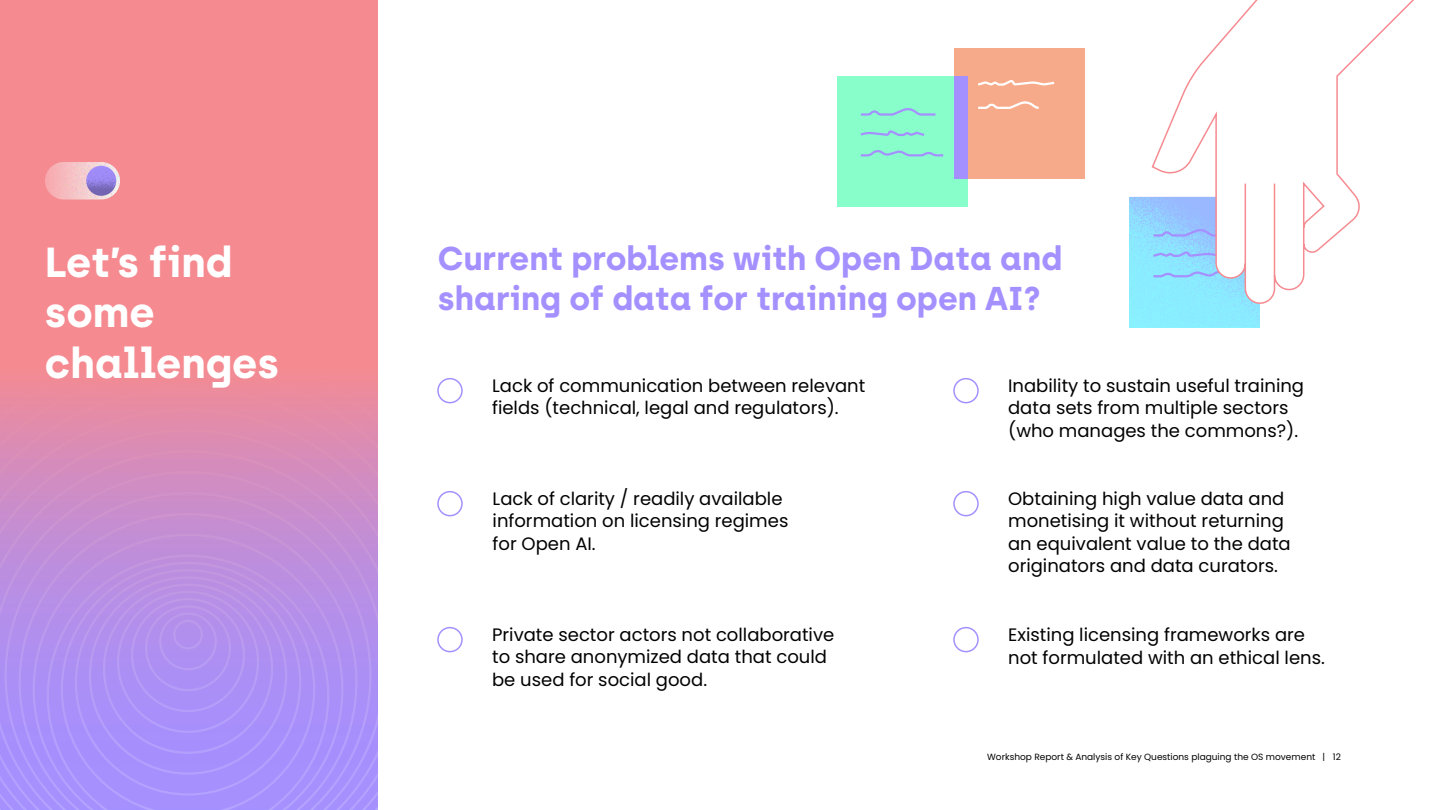
<style>
.page{position:relative;width:1440px;height:810px;background:#fff}
.page>*{position:absolute;margin:0;border:0;box-sizing:border-box;transform-origin:0 0}
.t1{font:700 42px/50.4px "Archia";color:#fff}
.t2{font:700 33px/39.6px "Archia";color:#a590ff}
.t3{font:18px/22.5px "Poppins";color:#020202}
.t4{font:9px "Poppins";color:#020202}
</style>
<div class="page">
<div style="left:837px;top:76px;width:130px;height:130px;background:#88ffcb"></div>
<svg style="left:0;top:0;width:377px;height:810px;background:#d78dba"></svg>
<svg style="left:1129px;top:197px;width:131px;height:130px;background:#8ae8ff"></svg>
<svg style="left:1151px;top:0;width:263px;height:305px"></svg>
<hr style="left:1274px;top:184px;width:1px;height:91px;background:#f58b91">
<hr style="left:1245px;top:184px;width:1px;height:79px;background:#f58b91">
<svg style="left:1303px;top:228px;width:1px;height:16px"></svg>
<div style="left:954px;top:48px;width:131px;height:130px;background:#f7aa8a"></div>
<div style="left:954px;top:76px;width:13px;height:102px;background:#a590ff"></div>
<div style="left:437px;top:378px;width:26px;height:25px;border:2px solid #a590ff;border-radius:50%"></div>
<div style="left:437px;top:491px;width:26px;height:25px;border:2px solid #a590ff;border-radius:50%"></div>
<div style="left:437px;top:627px;width:26px;height:25px;border:2px solid #a590ff;border-radius:50%"></div>
<div style="left:953px;top:627px;width:26px;height:25px;border:2px solid #a590ff;border-radius:50%"></div>
<div style="left:953px;top:491px;width:26px;height:25px;border:2px solid #a590ff;border-radius:50%"></div>
<div style="left:953px;top:378px;width:26px;height:25px;border:2px solid #a590ff;border-radius:50%"></div>
<svg style="left:978px;top:101px;width:61px;height:8px"></svg>
<svg style="left:978px;top:80px;width:77px;height:6px"></svg>
<svg style="left:860px;top:108px;width:76px;height:8px"></svg>
<svg style="left:860px;top:130px;width:65px;height:6px"></svg>
<svg style="left:860px;top:150px;width:84px;height:7px"></svg>
<img style="left:18px;top:135px;width:130px;height:92px">
<svg style="left:86px;top:166px;width:30px;height:30px"></svg>
<h1 class="t1" style="left:45px;top:236px;width:235px">Let’s find some challenges</h1>
<h2 class="t2" style="left:438px;top:238px;width:626px">Current problems with Open Data and sharing of data for training open AI?</h2>
<p class="t3" style="left:492px;top:374px;width:375px">Lack of communication between relevant fields (technical, legal and regulators).</p>
<p class="t3" style="left:1008px;top:374px;width:297px">Inability to sustain useful training data sets from multiple sectors (who manages the commons?).</p>
<p class="t3" style="left:493px;top:488px;width:297px">Lack of clarity / readily available information on licensing regimes for Open AI.</p>
<p class="t3" style="left:1008px;top:488px;width:284px">Obtaining high value data and monetising it without returning an equivalent value to the data originators and data curators.</p>
<p class="t3" style="left:492px;top:623px;width:344px">Private sector actors not collaborative to share anonymized data that could be used for social good.</p>
<p class="t3" style="left:1008px;top:624px;width:318px">Existing licensing frameworks are not formulated with an ethical lens.</p>
<p class="t4" style="left:987px;top:751px;width:355px">Workshop Report &amp; Analysis of Key Questions plaguing the OS movement | 12</p>
</div>
